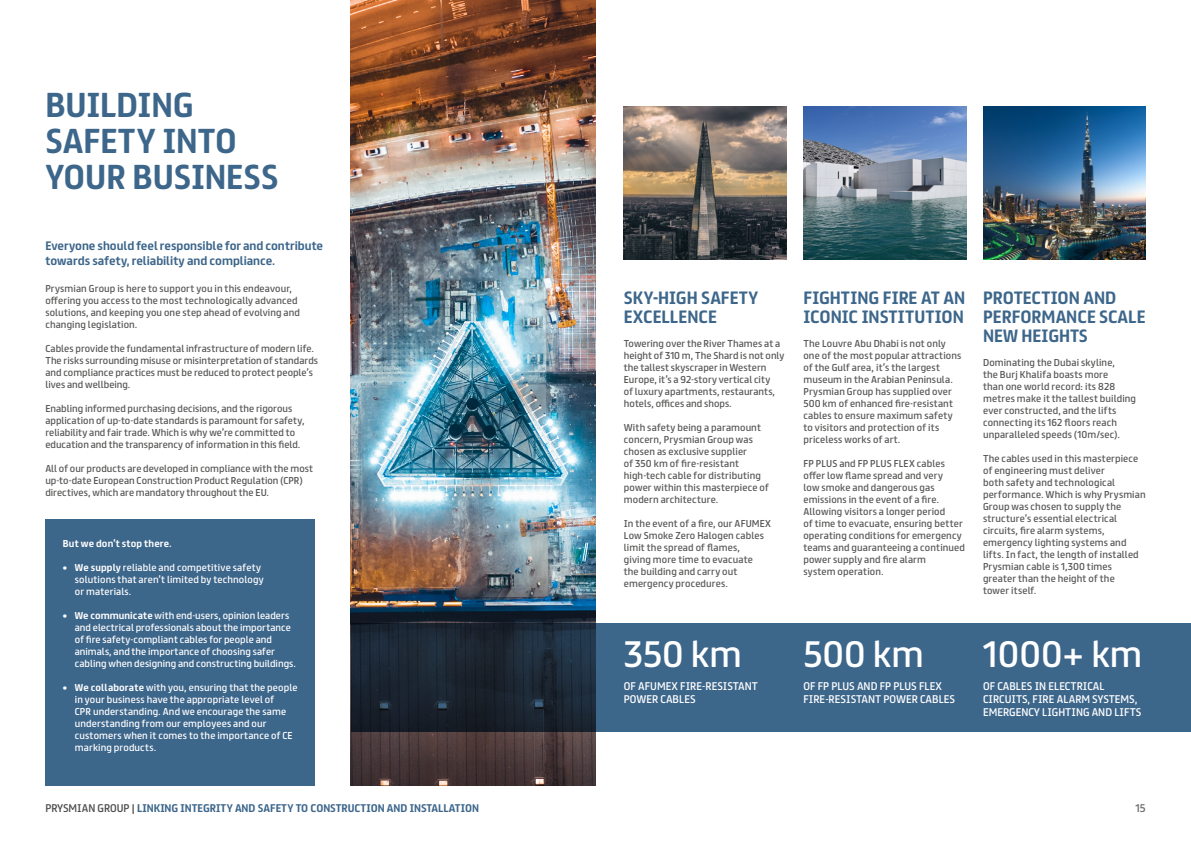
<style>
.page{position:relative;width:1191px;height:842px;background:#fff}
.page>*{position:absolute;margin:0;border:0;box-sizing:border-box;transform-origin:0 0}
.t1{font:33px "FS Truman";color:#fff}
.t2{font:700 31px/36px "FS Truman";color:#3d668b}
.t3{font:700 16px/19.2px "FS Truman";color:#3d668b}
.t4{font:700 11px/15px "FS Truman";letter-spacing:-.005em;color:#3d668b}
.t5{font:10px/13px "FS Truman";color:#fff}
.t6{font:700 10px "FS Truman";color:#3d668b}
.t7{font:10px "FS Truman";color:#6a6a69}
.t8{font:9px/12px "FS Truman";letter-spacing:.01em;color:#575756}
.t9{font:9px/12px "FS Truman";letter-spacing:.01em;color:#fff}
.t10{font:700 9px "FS Truman";letter-spacing:.02em;color:#fff}
.s1{font-weight:700}
.s2{font-weight:400;color:#4a4a49}
</style>
<div class="page">
<div style="left:45px;top:519px;width:270px;height:266px;background:#3d668b"></div>
<img style="left:803px;top:107px;width:163px;height:152px">
<img style="left:624px;top:107px;width:162px;height:152px">
<img style="left:983px;top:107px;width:162px;height:152px">
<img style="left:351px;top:0;width:244px;height:785px">
<svg style="left:351px;top:623px;width:840px;height:108px;background:#335370"></svg>
<h2 class="t2" style="left:45px;top:85px;width:235px">BUILDING<br>SAFETY INTO<br>YOUR BUSINESS</h2>
<p class="t4" style="left:45px;top:237px;width:279px">Everyone should feel responsible for and contribute towards safety, reliability and compliance.</p>
<p class="t8" style="left:45px;top:281px;width:256px">Prysmian Group is here to support you in this endeavour, offering you access to the most technologically advanced solutions, and keeping you one step ahead of evolving and changing legislation.</p>
<p class="t8" style="left:45px;top:341px;width:274px">Cables provide the fundamental infrastructure of modern life.<br>The risks surrounding misuse or misinterpretation of standards and compliance practices must be reduced to protect people’s lives and wellbeing.</p>
<p class="t8" style="left:45px;top:401px;width:261px">Enabling informed purchasing decisions, and the rigorous application of up-to-date standards is paramount for safety, reliability and fair trade. Which is why we’re committed to education and the transparency of information in this field.</p>
<p class="t8" style="left:45px;top:461px;width:269px">All of our products are developed in compliance with the most up-to-date European Construction Product Regulation (CPR) directives, which are mandatory throughout the EU.</p>
<p class="t10" style="left:63px;top:535px;width:110px">But we don’t stop there.</p>
<p class="t9" style="left:75px;top:560px;width:190px;text-indent:-12px"><span class="s1">• We supply</span> reliable and competitive safety solutions that aren’t limited by technology or materials.</p>
<p class="t9" style="left:75px;top:608px;width:223px;text-indent:-12px"><span class="s1">• We communicate</span> with end-users, opinion leaders and electrical professionals about the importance of fire safety-compliant cables for people and animals, and the importance of choosing safer cabling when designing and constructing buildings.</p>
<p class="t9" style="left:75px;top:680px;width:224px;text-indent:-12px"><span class="s1">• We collaborate</span> with you, ensuring that the people in your business have the appropriate level of<br>CPR understanding. And we encourage the same understanding from our employees and our customers when it comes to the importance of CE marking products.</p>
<p class="t6" style="left:45px;top:799px;width:435px"><span class="s2">PRYSMIAN GROUP |</span> LINKING INTEGRITY AND SAFETY TO CONSTRUCTION AND INSTALLATION</p>
<h3 class="t3" style="left:624px;top:287px;width:136px">SKY-HIGH SAFETY<br>EXCELLENCE</h3>
<p class="t8" style="left:624px;top:337px;width:162px">Towering over the River Thames at a height of 310 m, The Shard is not only the tallest skyscraper in Western Europe, it’s a 92-story vertical city<br>of luxury apartments, restaurants, hotels, offices and shops.</p>
<p class="t8" style="left:624px;top:421px;width:146px">With safety being a paramount concern, Prysmian Group was chosen as exclusive supplier<br>of 350 km of fire-resistant high-tech cable for distributing power within this masterpiece of modern architecture.</p>
<p class="t8" style="left:624px;top:517px;width:149px">In the event of a fire, our AFUMEX<br>Low Smoke Zero Halogen cables limit the spread of flames,<br>giving more time to evacuate<br>the building and carry out emergency procedures.</p>
<h3 class="t3" style="left:803px;top:287px;width:163px">FIGHTING FIRE AT AN<br>ICONIC INSTITUTION</h3>
<p class="t8" style="left:803px;top:337px;width:159px">The Louvre Abu Dhabi is not only one of the most popular attractions of the Gulf area, it’s the largest museum in the Arabian Peninsula.<br>Prysmian Group has supplied over<br>500 km of enhanced fire-resistant cables to ensure maximum safety to visitors and protection of its priceless works of art.</p>
<p class="t8" style="left:803px;top:457px;width:163px">FP PLUS and FP PLUS FLEX cables offer low flame spread and very<br>low smoke and dangerous gas emissions in the event of a fire.<br>Allowing visitors a longer period<br>of time to evacuate, ensuring better operating conditions for emergency teams and guaranteeing a continued power supply and fire alarm<br>system operation.</p>
<h3 class="t3" style="left:983px;top:287px;width:164px">PROTECTION AND<br>PERFORMANCE SCALE<br>NEW HEIGHTS</h3>
<p class="t8" style="left:983px;top:356px;width:154px">Dominating the Dubai skyline,<br>the Burj Khalifa boasts more<br>than one world record: its 828 metres make it the tallest building ever constructed, and the lifts connecting its 162 floors reach unparalleled speeds (10m/sec).</p>
<p class="t8" style="left:983px;top:452px;width:164px">The cables used in this masterpiece of engineering must deliver<br>both safety and technological performance. Which is why Prysmian<br>Group was chosen to supply the structure’s essential electrical circuits, fire alarm systems, emergency lighting systems and lifts. In fact, the length of installed<br>Prysmian cable is 1,300 times greater than the height of the<br>tower itself.</p>
<h1 class="t1" style="left:624px;top:626px;width:119px">350 km</h1>
<h1 class="t1" style="left:803px;top:626px;width:122px">500 km</h1>
<h1 class="t1" style="left:983px;top:626px;width:161px">1000+ km</h1>
<p class="t5" style="left:624px;top:678px;width:136px">OF AFUMEX FIRE-RESISTANT<br>POWER CABLES</p>
<p class="t5" style="left:803px;top:678px;width:153px">OF FP PLUS AND FP PLUS FLEX<br>FIRE-RESISTANT POWER CABLES</p>
<p class="t5" style="left:983px;top:678px;width:160px">OF CABLES IN ELECTRICAL<br>CIRCUITS, FIRE ALARM SYSTEMS,<br>EMERGENCY LIGHTING AND LIFTS</p>
<p class="t7" style="left:1135px;top:799px;width:12px">15</p>
</div>
